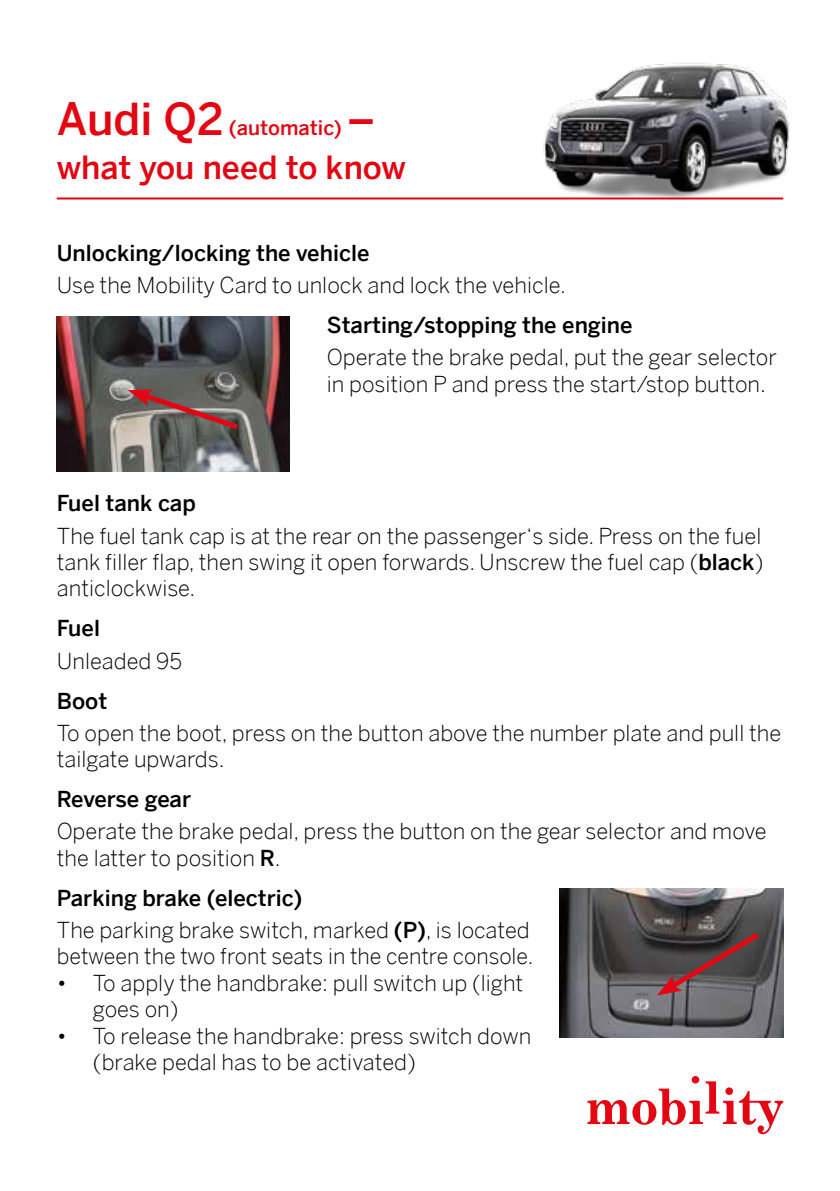
<style>
.page{position:relative;width:840px;height:1191px;background:#fff}
.page>*{position:absolute;margin:0;border:0;box-sizing:border-box;transform-origin:0 0}
.t1{font:500 32px "Benton Sans";color:#e30613}
.t2{font:300 22px/26.4px "Benton Sans";color:#000}
.t3{font:500 22px "Benton Sans";color:#000}
.t4{font:500 20px "Benton Sans";color:#e30613}
.s1{font-size:44px}
.s2{font-weight:500}
</style>
<div class="page">
<hr style="left:57px;top:197px;width:725px;height:2px;background:#e30613">
<svg style="left:587px;top:1076px;width:195px;height:58px"></svg>
<img style="left:57px;top:316px;width:232px;height:155px">
<svg style="left:128px;top:388px;width:115px;height:45px;background:#7e635f"></svg>
<img style="left:559px;top:888px;width:223px;height:149px">
<svg style="left:656px;top:928px;width:108px;height:67px;background:#5a4447"></svg>
<img style="left:537px;top:63px;width:253px;height:137px">
<p class="t4" style="left:57px;top:116px;width:320px"><span class="s1">Audi Q2</span> (automatic) <span class="s1">–</span></p>
<h1 class="t1" style="left:57px;top:149px;width:350px">what you need to know</h1>
<p class="t3" style="left:57px;top:240px;width:314px">Unlocking/locking the vehicle</p>
<p class="t2" style="left:57px;top:272px;width:510px">Use the Mobility Card to unlock and lock the vehicle.</p>
<p class="t3" style="left:327px;top:312px;width:307px">Starting/stopping the engine</p>
<p class="t2" style="left:327px;top:344px;width:451px">Operate the brake pedal, put the gear selector in position P and press the start/stop button.</p>
<p class="t3" style="left:57px;top:490px;width:140px">Fuel tank cap</p>
<p class="t2" style="left:57px;top:522px;width:707px;text-align:justify">The fuel tank cap is at the rear on the passenger‘s side. Press on the fuel tank filler flap, then swing it open forwards. Unscrew the fuel cap (<span class="s2">black</span>) anticlockwise.</p>
<p class="t3" style="left:57px;top:615px;width:45px">Fuel</p>
<p class="t2" style="left:57px;top:647px;width:127px">Unleaded 95</p>
<p class="t3" style="left:57px;top:687px;width:52px">Boot</p>
<p class="t2" style="left:57px;top:719px;width:725px">To open the boot, press on the button above the number plate and pull the tailgate upwards.</p>
<p class="t3" style="left:57px;top:786px;width:136px">Reverse gear</p>
<p class="t2" style="left:57px;top:818px;width:711px">Operate the brake pedal, press the button on the gear selector and move the latter to position <span class="s2">R</span>.</p>
<p class="t2" style="left:57px;top:881px;width:474px;line-height:32px"><span class="s2">Parking brake (electric)<br></span>The parking brake switch, marked <span class="s2">(P)</span>, is located</p>
<p class="t2" style="left:57px;top:943px;width:478px">between the two front seats in the centre console.</p>
<p class="t2" style="left:93px;top:969px;width:431px;text-indent:-36px">• To apply the handbrake: pull switch up (light goes on)</p>
<p class="t2" style="left:93px;top:1022px;width:439px;text-indent:-36px">• To release the handbrake: press switch down (brake pedal has to be activated)</p>
</div>
